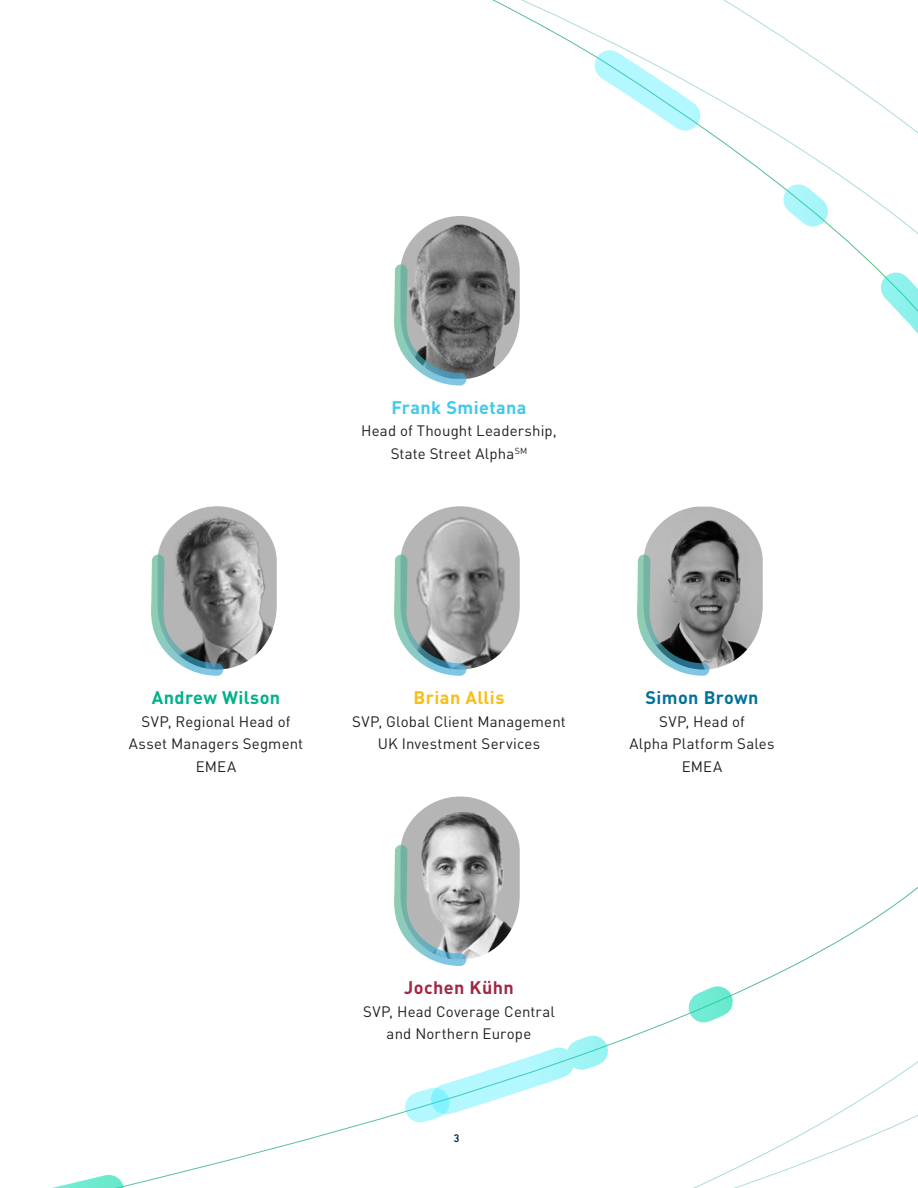
<style>
.page{position:relative;width:918px;height:1188px;background:#fff}
.page>*{position:absolute;margin:0;border:0;box-sizing:border-box;transform-origin:0 0}
.Roundtable___Names{font:700 18px "DINOT";letter-spacing:.025em;color:#41c9e8}
.Roundtable___Names-2{font:700 18px "DINOT";letter-spacing:.025em;color:#00b18a}
.Roundtable___Names-3{font:700 18px "DINOT";letter-spacing:.025em;color:#f7be16}
.Roundtable___Names-4{font:700 18px "DINOT";letter-spacing:.025em;color:#007398}
.Roundtable___Names-5{font:700 18px "DINOT";letter-spacing:.025em;color:#a22842}
.Roundtable___Names-6{font:15px/22.5px "DINOT";letter-spacing:.01em;color:#231f20;text-align:center}
.t1{font:500 11.25px "DIN Next LT Pro";color:#002855}
</style>
<div class="page">
<svg style="left:728px;top:114px;width:190px;height:220px"></svg>
<svg style="left:594px;top:50px;width:134px;height:96px"></svg>
<svg style="left:52px;top:1175px;width:72px;height:13px"></svg>
<svg style="left:405px;top:986px;width:328px;height:136px"></svg>
<img style="left:401px;top:796px;width:119px;height:163px">
<svg style="left:394px;top:845px;width:72px;height:121px"></svg>
<img style="left:644px;top:507px;width:119px;height:163px">
<svg style="left:637px;top:555px;width:72px;height:121px"></svg>
<img style="left:401px;top:506px;width:119px;height:164px">
<svg style="left:394px;top:555px;width:72px;height:121px"></svg>
<img style="left:158px;top:506px;width:119px;height:164px">
<svg style="left:151px;top:555px;width:72px;height:121px"></svg>
<img style="left:401px;top:216px;width:119px;height:163px">
<svg style="left:394px;top:264px;width:72px;height:122px"></svg>
<p class="Roundtable___Names" style="left:391px;top:396px;width:137px">Frank Smietana</p>
<p class="Roundtable___Names-6" style="left:361px;top:419px;width:197px">Head of Thought Leadership,<br>State Street Alpha<sup>SM</sup></p>
<p class="Roundtable___Names-2" style="left:152px;top:686px;width:130px">Andrew Wilson</p>
<p class="Roundtable___Names-6" style="left:129px;top:710px;width:176px">SVP, Regional Head of<br>Asset Managers Segment<br>EMEA</p>
<p class="Roundtable___Names-3" style="left:414px;top:686px;width:92px">Brian Allis</p>
<p class="Roundtable___Names-6" style="left:352px;top:710px;width:215px">SVP, Global Client Management<br>UK Investment Services</p>
<p class="Roundtable___Names-4" style="left:645px;top:686px;width:115px">Simon Brown</p>
<p class="Roundtable___Names-6" style="left:629px;top:710px;width:147px">SVP, Head of<br>Alpha Platform Sales<br>EMEA</p>
<p class="Roundtable___Names-5" style="left:404px;top:976px;width:111px">Jochen Kühn</p>
<p class="Roundtable___Names-6" style="left:363px;top:1000px;width:193px">SVP, Head Coverage Central and Northern Europe</p>
<p class="t1" style="left:454px;top:1132px;width:8px">3</p>
</div>
